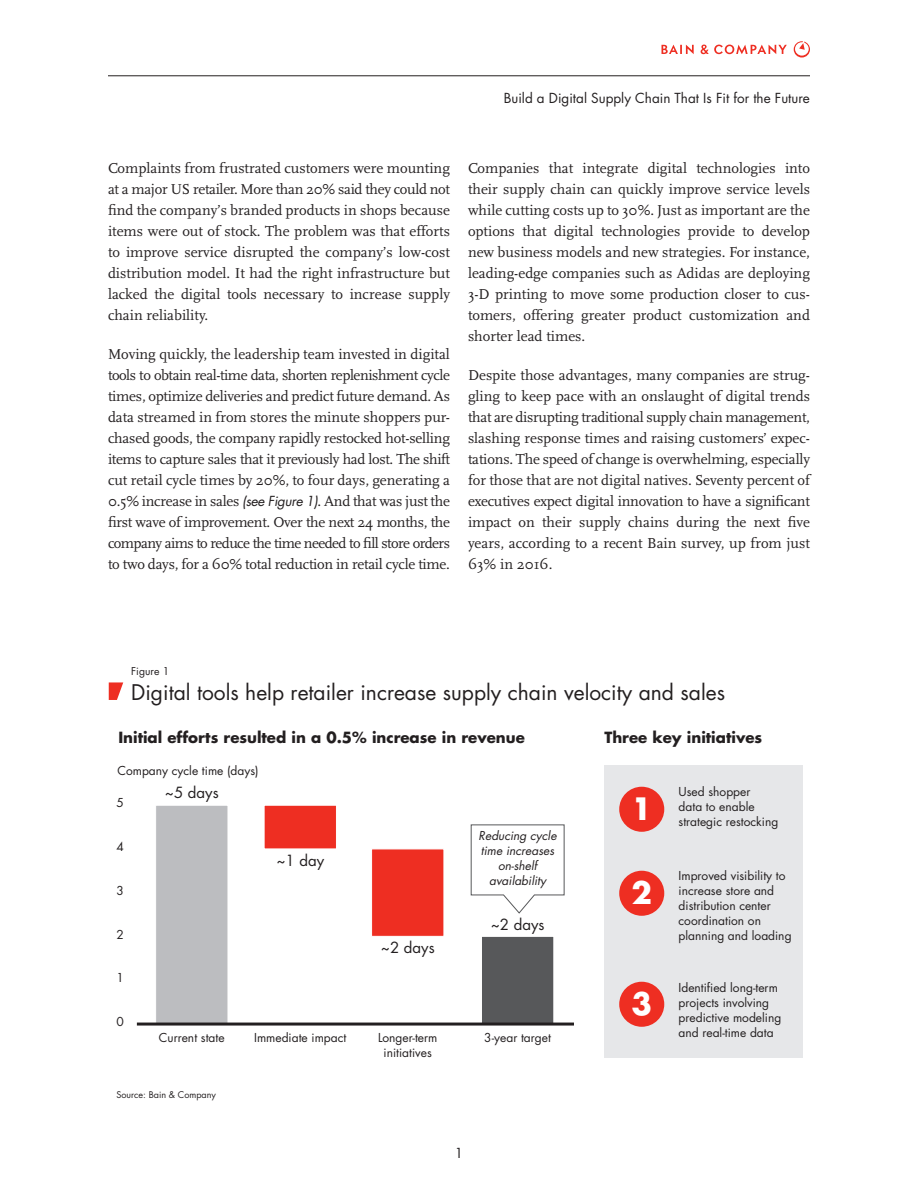
<style>
.page{position:relative;width:918px;height:1188px;background:#fff}
.page>*{position:absolute;margin:0;border:0;box-sizing:border-box;transform-origin:0 0}
.t1{font:700 30px "Futura";color:#fff}
.t2{font:21px "Futura";color:#231f20}
.Body_text{font:15px/21px "Scala";color:#231f20;text-align:justify}
.t3{font:700 15px "Futura";color:#231f20}
.t4{font:15px "Futura";color:#231f20}
.t5{font:13.5px "Futura";color:#231f20}
.t6{font:12px/15px "Futura";color:#231f20}
.t7{font:italic 12px/15px "Futura";color:#231f20;text-align:center}
.t8{font:10.5px "Futura";color:#231f20}
.t9{font:9px "Futura";color:#231f20}
.s1{font-family:"Futura";font-style:italic;font-size:13.5px}
</style>
<div class="page">
<hr style="left:108px;top:76px;width:702px;height:1px;background:#231f20">
<svg style="left:662px;top:45px;width:32px;height:9px"></svg>
<svg style="left:701px;top:45px;width:86px;height:9px"></svg>
<svg style="left:794px;top:41px;width:16px;height:17px"></svg>
<svg style="left:109px;top:682px;width:14px;height:18px"></svg>
<div style="left:604px;top:766px;width:199px;height:292px;background:#e6e7e9"></div>
<div style="left:619px;top:787px;width:45px;height:45px;background:#ee2e22;border-radius:50%"></div>
<div style="left:619px;top:871px;width:45px;height:45px;background:#ee2e22;border-radius:50%"></div>
<div style="left:619px;top:982px;width:45px;height:45px;background:#ee2e22;border-radius:50%"></div>
<div style="left:155px;top:805px;width:73px;height:219px;background:#bcbdc0;border:1px solid #fff"></div>
<div style="left:264px;top:805px;width:73px;height:44px;background:#ee2e22;border:1px solid #fff"></div>
<div style="left:371px;top:849px;width:73px;height:88px;background:#ee2e22;border:1px solid #fff"></div>
<div style="left:481px;top:936px;width:73px;height:88px;background:#57585a;border:1px solid #fff"></div>
<hr style="left:138px;top:1023px;width:435px;height:3px;background:#231f20">
<svg style="left:470px;top:824px;width:95px;height:90px"></svg>
<p class="t5" style="left:504px;top:89px;width:308px">Build a Digital Supply Chain That Is Fit for the Future</p>
<p class="Body_text" style="left:108px;top:158px;width:344px">Complaints from frustrated customers were mounting at a major US retailer. More than 20% said they could not find the company’s branded products in shops because items were out of stock. The problem was that efforts to improve service disrupted the company’s low-cost distribution model. It had the right infrastructure but lacked the digital tools necessary to increase supply chain reliability.</p>
<p class="Body_text" style="left:108px;top:344px;width:344px">Moving quickly, the leadership team invested in digital tools to obtain real-time data, shorten replenishment cycle times, optimize deliveries and predict future demand. As data streamed in from stores the minute shoppers pur&shy;chased goods, the company rapidly restocked hot-selling items to capture sales that it previously had lost. The shift cut retail cycle times by 20%, to four days, generating a 0.5% increase in sales <span class="s1">(see Figure 1)</span>. And that was just the first wave of improvement. Over the next 24 months, the company aims to reduce the time needed to fill store orders to two days, for a 60% total reduction in retail cycle time.</p>
<p class="Body_text" style="left:468px;top:158px;width:344px">Companies that integrate digital technologies into their supply chain can quickly improve service levels while cutting costs up to 30%. Just as important are the options that digital technologies provide to develop new business models and new strategies. For instance, leading-edge companies such as Adidas are deploying 3-D printing to move some production closer to cus&shy;tomers, offering greater product customization and shorter lead times.</p>
<p class="Body_text" style="left:468px;top:365px;width:344px">Despite those advantages, many companies are strug&shy;gling to keep pace with an onslaught of digital trends that are disrupting traditional supply chain management, slashing response times and raising customers’ expec&shy;tations. The speed of change is overwhelming, especially for those that are not digital natives. Seventy percent of executives expect digital innovation to have a significant impact on their supply chains during the next five years, according to a recent Bain survey, up from just 63% in 2016.</p>
<p class="t8" style="left:131px;top:664px;width:39px">Figure 1</p>
<p class="t2" style="left:131px;top:679px;width:595px">Digital tools help retailer increase supply chain velocity and sales</p>
<p class="t3" style="left:118px;top:727px;width:408px">Initial efforts resulted in a 0.5% increase in revenue</p>
<p class="t3" style="left:604px;top:727px;width:159px">Three key initiatives</p>
<p class="t6" style="left:118px;top:763px;width:143px">Company cycle time (days)</p>
<p class="t6" style="left:117px;top:796px;width:9px">5</p>
<p class="t6" style="left:117px;top:839px;width:9px">4</p>
<p class="t6" style="left:117px;top:883px;width:9px">3</p>
<p class="t6" style="left:117px;top:927px;width:9px">2</p>
<p class="t6" style="left:117px;top:970px;width:9px">1</p>
<p class="t6" style="left:117px;top:1014px;width:9px">0</p>
<p class="t4" style="left:165px;top:783px;width:55px">~5 days</p>
<p class="t6" style="left:159px;top:1030px;width:67px">Current state</p>
<p class="t9" style="left:116px;top:1089px;width:101px">Source: Bain &amp; Company</p>
<p class="t4" style="left:276px;top:851px;width:49px">~1 day</p>
<p class="t6" style="left:254px;top:1030px;width:94px">Immediate impact</p>
<p class="t4" style="left:381px;top:938px;width:55px">~2 days</p>
<p class="t6" style="left:378px;top:1030px;width:61px;text-align:center">Longer-term initiatives</p>
<p class="t7" style="left:479px;top:829px;width:79px">Reducing cycle time increases on-shelf availability</p>
<p class="t4" style="left:491px;top:915px;width:55px">~2 days</p>
<p class="t6" style="left:484px;top:1030px;width:68px">3-year target</p>
<p class="t5" style="left:455px;top:1144px;width:10px">1</p>
<p class="t1" style="left:631px;top:789px;width:22px">1</p>
<p class="t1" style="left:631px;top:873px;width:22px">2</p>
<p class="t1" style="left:631px;top:984px;width:22px">3</p>
<p class="t6" style="left:679px;top:784px;width:101px">Used shopper<br>data to enable strategic restocking</p>
<p class="t6" style="left:679px;top:868px;width:115px">Improved visibility to increase store and distribution center coordination on planning and loading</p>
<p class="t6" style="left:679px;top:980px;width:104px">Identified long-term projects involving predictive modeling and real-time data</p>
</div>
